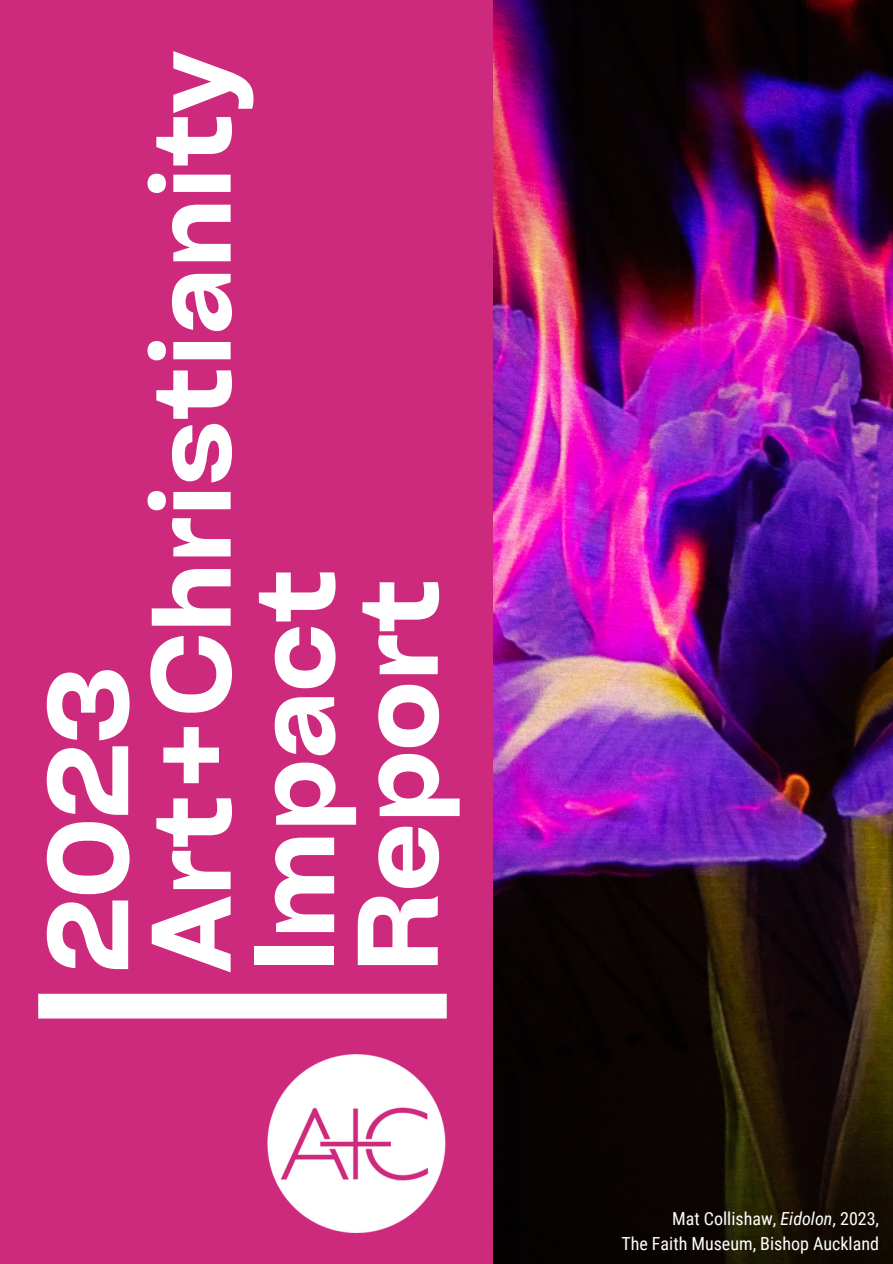
<style>
.page{position:relative;width:893px;height:1264px;background:#fff}
.page>*{position:absolute;margin:0;border:0;box-sizing:border-box;transform-origin:0 0}
.t1{font:109.5px/103.5px "Cy Grotesk Key Demi";color:#fff}
.t2{font:108px "Cy Grotesk Key Demi";color:#fff}
.t3{font:18px "Roboto Condensed";color:#fff}
.s1{font-style:italic}
</style>
<div class="page">
<img style="left:492px;top:0;width:400px;height:1263px">
<div style="left:0;top:0;width:492px;height:1263px;background:#cd2a7d"></div>
<div style="left:38px;top:993px;width:408px;height:25px;background:#fff"></div>
<img style="left:267px;top:1054px;width:179px;height:178px">
<p class="t1" style="left:33px;top:972px;width:306px;rotate:-90deg">2023</p>
<p class="t2" style="left:122px;top:972px;width:922px;rotate:-90deg">Art+Christianity</p>
<p class="t1" style="left:238px;top:972px;width:405px;rotate:-90deg">Impact<br>Report</p>
<p class="t3" style="left:672px;top:1208px;width:208px">Mat Collishaw, <span class="s1">Eidolon</span>, 2023,</p>
<p class="t3" style="left:621px;top:1233px;width:259px">The Faith Museum, Bishop Auckland</p>
</div>
